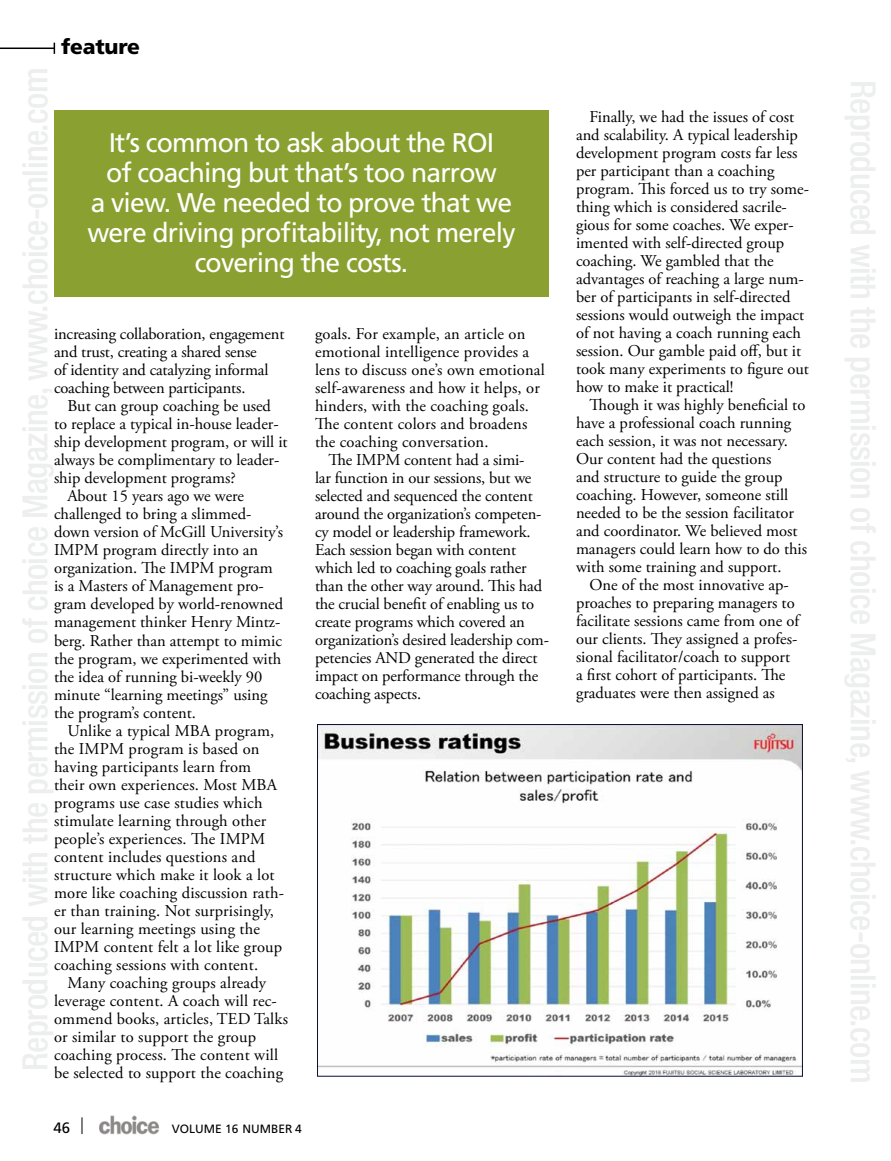
<style>
.page{position:relative;width:891px;height:1161px;background:#fff}
.page>*{position:absolute;margin:0;border:0;box-sizing:border-box;transform-origin:0 0}
.t1{font:27px/30px "Frutiger";letter-spacing:-.03em;color:#fff;text-align:center}
.t2{font:900 21px "Frutiger";letter-spacing:-.01em;color:#000}
.t3{font:16.5px/18px "Adobe Garamond Pro";color:#000}
.t4{font:15px "Frutiger";color:#000}
.t5{font:12px "Frutiger";color:#000}
</style>
<div class="page">
<svg style="left:82px;top:1117px;width:1px;height:17px"></svg>
<hr style="left:0;top:48px;width:54px;height:1px;background:#000">
<img style="left:99px;top:1115px;width:60px;height:20px">
<img style="left:319px;top:726px;width:482px;height:349px">
<div style="left:54px;top:110px;width:495px;height:187px;background:#8aa132"></div>
<p class="t2" style="left:61px;top:34px;width:80px">feature</p>
<h1 class="t1" style="left:87px;top:128px;width:430px">It’s common to ask about the ROI<br>of coaching but that’s too narrow<br>a view. We needed to prove that we were driving profitability, not merely covering the costs.</h1>
<p class="t3" style="left:54px;top:326px;width:232px">increasing collaboration, engagement and trust, creating a shared sense<br>of identity and catalyzing informal coaching between participants.</p>
<p class="t3" style="left:68px;top:398px;width:205px">But can group coaching be used</p>
<p class="t3" style="left:54px;top:416px;width:226px">to replace a typical in-house leader-</p>
<p class="t3" style="left:54px;top:434px;width:235px">ship development program, or will it</p>
<p class="t3" style="left:54px;top:452px;width:227px">always be complimentary to leader-</p>
<p class="t3" style="left:54px;top:470px;width:183px">ship development programs?</p>
<p class="t3" style="left:68px;top:488px;width:178px">About 15 years ago we were</p>
<p class="t3" style="left:54px;top:506px;width:199px">challenged to bring a slimmed-</p>
<p class="t3" style="left:54px;top:524px;width:231px">down version of McGill University’s</p>
<p class="t3" style="left:54px;top:542px;width:206px">IMPM program directly into an</p>
<p class="t3" style="left:54px;top:560px;width:220px">organization. The IMPM program</p>
<p class="t3" style="left:54px;top:578px;width:211px">is a Masters of Management pro-</p>
<p class="t3" style="left:54px;top:596px;width:231px">gram developed by world-renowned</p>
<p class="t3" style="left:54px;top:614px;width:228px">management thinker Henry Mintz-</p>
<p class="t3" style="left:54px;top:632px;width:230px">berg. Rather than attempt to mimic</p>
<p class="t3" style="left:54px;top:650px;width:229px">the program, we experimented with</p>
<p class="t3" style="left:54px;top:668px;width:210px">the idea of running bi-weekly 90</p>
<p class="t3" style="left:54px;top:686px;width:215px">minute “learning meetings” using</p>
<p class="t3" style="left:54px;top:704px;width:144px">the program’s content.</p>
<p class="t3" style="left:68px;top:722px;width:208px">Unlike a typical MBA program,</p>
<p class="t3" style="left:54px;top:740px;width:207px">the IMPM program is based on</p>
<p class="t3" style="left:54px;top:758px;width:199px">having participants learn from</p>
<p class="t3" style="left:54px;top:776px;width:225px">their own experiences. Most MBA</p>
<p class="t3" style="left:54px;top:794px;width:210px">programs use case studies which</p>
<p class="t3" style="left:54px;top:812px;width:214px">stimulate learning through other</p>
<p class="t3" style="left:54px;top:830px;width:213px">people’s experiences. The IMPM</p>
<p class="t3" style="left:54px;top:848px;width:203px">content includes questions and</p>
<p class="t3" style="left:54px;top:866px;width:222px">structure which make it look a lot</p>
<p class="t3" style="left:54px;top:884px;width:231px">more like coaching discussion rath-</p>
<p class="t3" style="left:54px;top:902px;width:221px">er than training. Not surprisingly,</p>
<p class="t3" style="left:54px;top:920px;width:207px">our learning meetings using the</p>
<p class="t3" style="left:54px;top:938px;width:230px">IMPM content felt a lot like group</p>
<p class="t3" style="left:54px;top:956px;width:206px">coaching sessions with content.</p>
<p class="t3" style="left:68px;top:974px;width:200px">Many coaching groups already</p>
<p class="t3" style="left:54px;top:992px;width:224px">leverage content. A coach will rec-</p>
<p class="t3" style="left:54px;top:1010px;width:235px">ommend books, articles, TED Talks</p>
<p class="t3" style="left:54px;top:1028px;width:204px">or similar to support the group</p>
<p class="t3" style="left:54px;top:1046px;width:226px">coaching process. The content will</p>
<p class="t3" style="left:54px;top:1064px;width:231px">be selected to support the coaching</p>
<p class="t3" style="left:315px;top:326px;width:231px">goals. For example, an article on emotional intelligence provides a lens to discuss one’s own emotional self-awareness and how it helps, or hinders, with the coaching goals.<br>The content colors and broadens the coaching conversation.</p>
<p class="t3" style="left:315px;top:452px;width:236px;text-indent:13px">The IMPM content had a simi-<br>lar function in our sessions, but we selected and sequenced the content around the organization’s competen&shy;cy model or leadership framework.<br>Each session began with content which led to coaching goals rather than the other way around. This had the crucial benefit of enabling us to create programs which covered an organization’s desired leadership com&shy;petencies AND generated the direct impact on performance through the coaching aspects.</p>
<p class="t4" style="left:54px;top:1119px;width:18px">46</p>
<p class="t5" style="left:172px;top:1121px;width:132px">VOLUME 16 NUMBER 4</p>
<p class="t3" style="left:576px;top:109px;width:235px;text-indent:13px">Finally, we had the issues of cost and scalability. A typical leadership development program costs far less per participant than a coaching program. This forced us to try some&shy;thing which is considered sacrile&shy;gious for some coaches. We exper&shy;imented with self-directed group coaching. We gambled that the advantages of reaching a large num&shy;ber of participants in self-directed sessions would outweigh the impact of not having a coach running each session. Our gamble paid off, but it took many experiments to figure out how to make it practical!</p>
<p class="t3" style="left:576px;top:397px;width:233px;text-indent:13px">Though it was highly beneficial to have a professional coach running each session, it was not necessary.<br>Our content had the questions<br>and structure to guide the group coaching. However, someone still needed to be the session facilitator and coordinator. We believed most managers could learn how to do this with some training and support.</p>
<p class="t3" style="left:576px;top:577px;width:225px;text-indent:13px">One of the most innovative ap&shy;proaches to preparing managers to facilitate sessions came from one of our clients. They assigned a profes&shy;sional facilitator/coach to support a first cohort of participants. The graduates were then assigned as</p>
</div>
